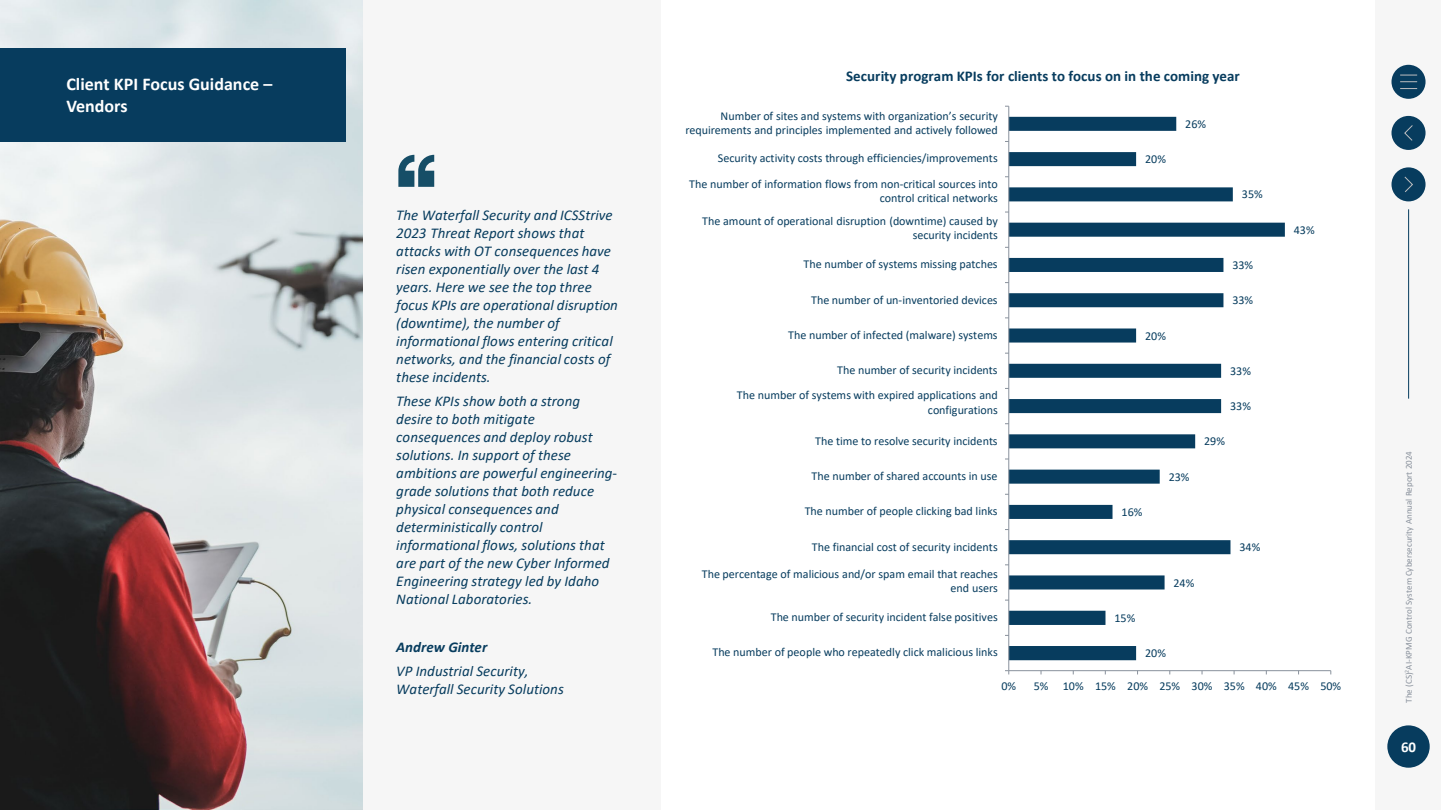
<style>
.page{position:relative;width:1441px;height:810px;background:#fff}
.page>*{position:absolute;margin:0;border:0;box-sizing:border-box;transform-origin:0 0}
.t1{font:700 18px/21.6px "Calibri";color:#fff}
.t2{font:italic 15px/18px "Calibri";letter-spacing:.005em;color:#073c5e}
.t3{font:700 15px "Calibri";letter-spacing:.005em;color:#073c5e}
.t4{font:italic 700 15px "Calibri";color:#073c5e}
.t5{font:700 15px "Calibri";color:#fff}
.t6{font:12px/14.4px "Calibri";letter-spacing:-.005em;color:#073c5e;text-align:right}
.t7{font:9px "Calibri";letter-spacing:-.005em;color:#89919c}
</style>
<div class="page">
<div style="left:1375px;top:0;width:65px;height:810px;background:#f6f6f6"></div>
<div style="left:1387px;top:725px;width:42px;height:43px;background:#073c5e;border-radius:50%"></div>
<div style="left:1391px;top:65px;width:34px;height:34px;background:#073c5e;border-radius:50%"></div>
<svg style="left:1400px;top:75px;width:16px;height:7px"></svg>
<svg style="left:1400px;top:88px;width:16px;height:1px"></svg>
<div style="left:1391px;top:116px;width:34px;height:34px;background:#073c5e;border-radius:50%"></div>
<svg style="left:1404px;top:125px;width:9px;height:16px"></svg>
<div style="left:1391px;top:167px;width:34px;height:34px;background:#073c5e;border-radius:50%"></div>
<svg style="left:1404px;top:176px;width:9px;height:16px"></svg>
<hr style="left:1407px;top:209px;width:1px;height:190px;background:#073c5e">
<img style="left:0;top:0;width:363px;height:810px">
<svg style="left:1009px;top:117px;width:275px;height:543px"></svg>
<hr style="left:1008px;top:106px;width:1px;height:565px;background:#89919c">
<hr style="left:1008px;top:670px;width:322px;height:1px;background:#89919c">
<div style="left:0;top:48px;width:346px;height:93px;background:#073c5e"></div>
<div style="left:363px;top:0;width:297px;height:810px;background:#f6f6f6"></div>
<svg style="left:398px;top:155px;width:36px;height:32px"></svg>
<h1 class="t1" style="left:66px;top:73px;width:207px">Client KPI Focus Guidance –<br>Vendors</h1>
<p class="t2" style="left:396px;top:205px;width:223px">The Waterfall Security and ICSStrive<br>2023 Threat Report shows that attacks with OT consequences have risen exponentially over the last 4 years. Here we see the top three focus KPIs are operational disruption (downtime), the number of informational flows entering critical networks, and the financial costs of these incidents.</p>
<p class="t2" style="left:396px;top:391px;width:222px">These KPIs show both a strong desire to both mitigate consequences and deploy robust solutions. In support of these ambitions are powerful engineering&shy;grade solutions that both reduce physical consequences and deterministically control informational flows, solutions that are part of the new Cyber Informed<br>Engineering strategy led by Idaho<br>National Laboratories.</p>
<p class="t4" style="left:396px;top:636px;width:92px">Andrew Ginter</p>
<p class="t2" style="left:396px;top:661px;width:169px">VP Industrial Security,<br>Waterfall Security Solutions</p>
<p class="t3" style="left:846px;top:66px;width:395px">Security program KPIs for clients to focus on in the coming year</p>
<p class="t6" style="left:725px;top:108px;width:276px;text-align:left;text-indent:223px">'<br>r quirements and pr nciples implemented and actively…</p>
<p class="t6" style="left:685px;top:108px;width:314px">Number of sites and systems with organization’s security requirements and principles implemented and actively followed</p>
<p class="t6" style="left:717px;top:151px;width:281px">Security activity costs through efficiencies/improvements</p>
<p class="t6" style="left:689px;top:176px;width:310px">The number of information flows from non-critical sources into control critical networks</p>
<p class="t6" style="left:711px;top:179px;width:287px">The number of information flows from non-critical sources</p>
<p class="t6" style="left:702px;top:213px;width:297px">The amount of operational disruption (downtime) caused by security incidents</p>
<p class="t6" style="left:803px;top:257px;width:196px">The number of systems missing patches</p>
<p class="t6" style="left:811px;top:292px;width:188px">The number of un-inventoried devices</p>
<p class="t6" style="left:788px;top:327px;width:211px">The number of infected (malware) systems</p>
<p class="t6" style="left:837px;top:363px;width:162px">The number of security incidents</p>
<p class="t6" style="left:736px;top:388px;width:262px">The number of systems with expired applications and configurations</p>
<p class="t6" style="left:737px;top:391px;width:262px">The number of systems with expired applications and</p>
<p class="t6" style="left:815px;top:433px;width:184px">The time to resolve security incidents</p>
<p class="t6" style="left:811px;top:468px;width:187px">The number of shared accounts in use</p>
<p class="t6" style="left:804px;top:504px;width:194px">The number of people clicking bad links</p>
<p class="t6" style="left:812px;top:539px;width:187px">The financial cost of security incidents</p>
<p class="t6" style="left:701px;top:566px;width:297px">The percentage of malicious and/or spam email that reaches end users</p>
<p class="t6" style="left:770px;top:610px;width:228px">The number of security incident false positives</p>
<p class="t6" style="left:712px;top:645px;width:287px">The number of people who repeatedly click malicious links</p>
<p class="t6" style="left:1144px;top:152px;width:22px">20%</p>
<p class="t6" style="left:1185px;top:116px;width:22px">26%</p>
<p class="t6" style="left:1241px;top:187px;width:22px">35%</p>
<p class="t6" style="left:1144px;top:328px;width:22px">20%</p>
<p class="t6" style="left:1232px;top:257px;width:22px">33%</p>
<p class="t6" style="left:1232px;top:293px;width:22px">33%</p>
<p class="t6" style="left:1229px;top:363px;width:22px">33%</p>
<p class="t6" style="left:1229px;top:399px;width:22px">33%</p>
<p class="t6" style="left:1203px;top:434px;width:22px">29%</p>
<p class="t6" style="left:1121px;top:504px;width:22px">16%</p>
<p class="t6" style="left:1114px;top:610px;width:22px">15%</p>
<p class="t6" style="left:1168px;top:469px;width:22px">23%</p>
<p class="t6" style="left:1173px;top:575px;width:22px">24%</p>
<p class="t6" style="left:1144px;top:646px;width:22px">20%</p>
<p class="t6" style="left:1239px;top:540px;width:22px">34%</p>
<p class="t6" style="left:1293px;top:222px;width:22px">43%</p>
<p class="t6" style="left:1001px;top:678px;width:16px">0%</p>
<p class="t6" style="left:1033px;top:678px;width:309px">5% 10% 15% 20% 25% 30% 35% 40% 45% 50%</p>
<p class="t7" style="left:1402px;top:703px;width:253px;rotate:-90deg">The (CS)<sup>2</sup>AI-KPMG Control System Cybersecurity Annual Report 2024</p>
<p class="t5" style="left:1400px;top:736px;width:17px">60</p>
</div>
